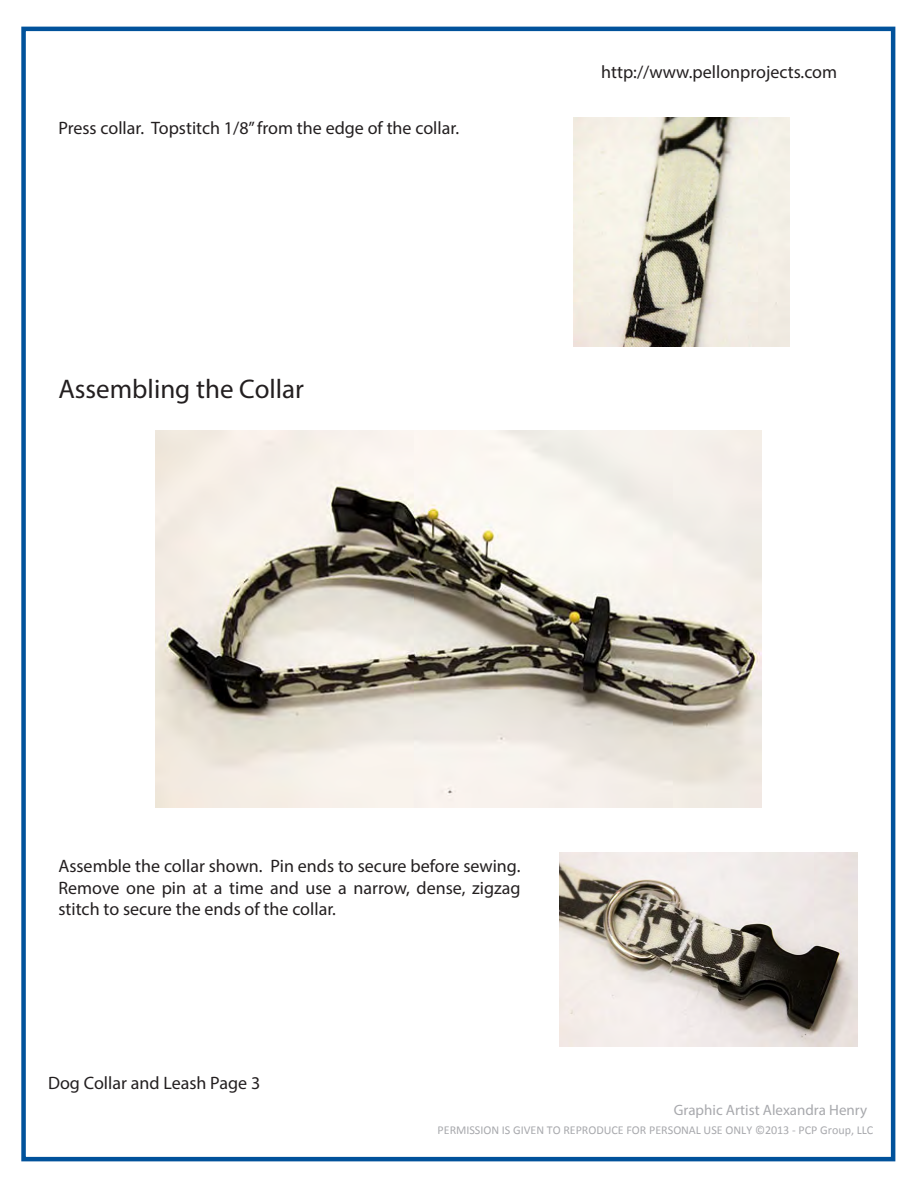
<style>
.page{position:relative;width:918px;height:1188px;background:#fff}
.page>*{position:absolute;margin:0;border:0;box-sizing:border-box;transform-origin:0 0}
.t1{font:27px "Myriad Pro";color:#231f20}
.t2{font:18px/21.6px "Myriad Pro";color:#231f20;text-align:justify}
.t3{font:15px "Myriad Pro";color:#a8a9ad}
.t4{font:12px "Calibri";color:#a8a9ad}
</style>
<div class="page">
<div style="left:21px;top:27px;width:874px;height:1134px;border:4px solid #01529b"></div>
<img style="left:573px;top:118px;width:216px;height:228px">
<img style="left:155px;top:430px;width:606px;height:377px">
<img style="left:560px;top:852px;width:298px;height:194px">
<p class="t2" style="left:58px;top:117px;width:402px">Press collar. Topstitch 1/8” from the edge of the collar.</p>
<p class="t1" style="left:58px;top:372px;width:247px">Assembling the Collar</p>
<p class="t2" style="left:601px;top:61px;width:237px">http://www.pellonprojects.com</p>
<p class="t2" style="left:58px;top:855px;width:464px">Assemble the collar shown. Pin ends to secure before sewing.<br>Remove one pin at a time and use a narrow, dense, zigzag stitch to secure the ends of the collar.</p>
<p class="t2" style="left:48px;top:1072px;width:214px">Dog Collar and Leash Page 3</p>
<p class="t3" style="left:674px;top:1100px;width:195px">Graphic Artist Alexandra Henry</p>
<p class="t4" style="left:437px;top:1123px;width:437px">PERMISSION IS GIVEN TO REPRODUCE FOR PERSONAL USE ONLY ©2013 - PCP Group, LLC</p>
</div>
